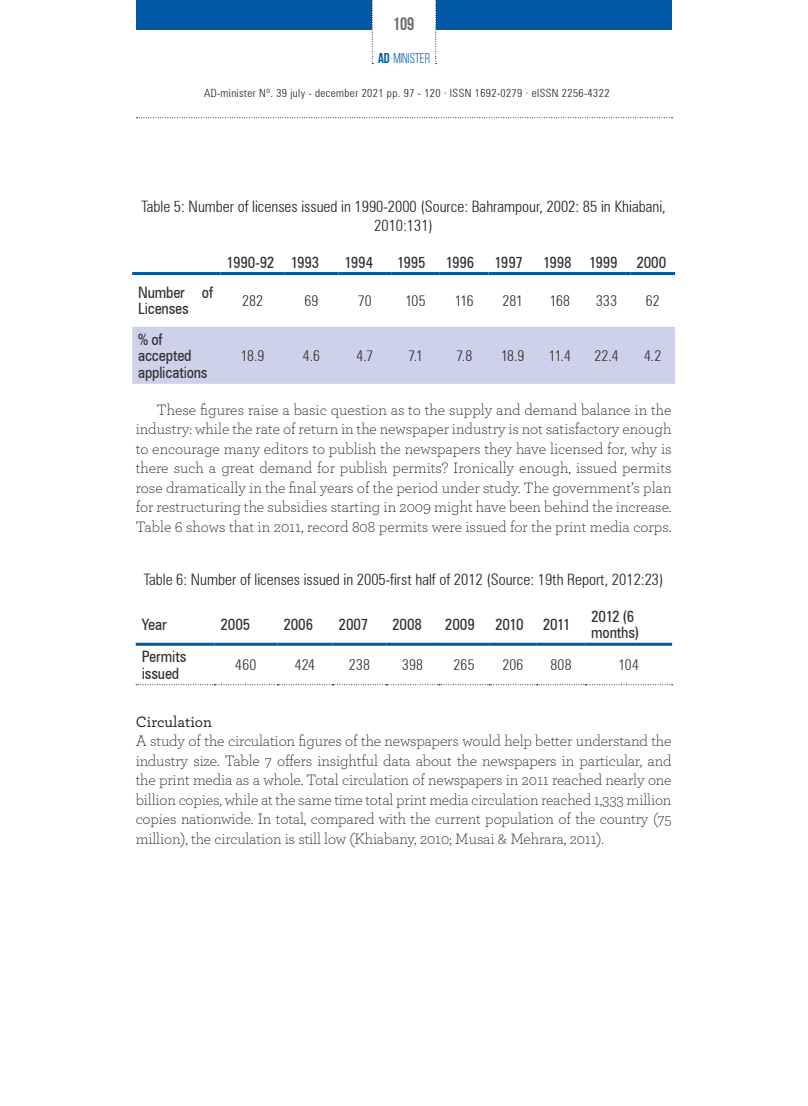
<style>
.page{position:relative;width:808px;height:1106px;background:#fff}
.page>*{position:absolute;margin:0;border:0;box-sizing:border-box;transform-origin:0 0}
.t1{font:700 18px "Bebas Neue";color:#6c6d70}
.Texto_corido_con_san{font:300 15.75px/19.5px "Archer Pro";color:#231f20;text-align:justify}
.Texto_corrido_sin_sa{font:300 15.75px/19.5px "Archer Pro";letter-spacing:-.01em;color:#231f20;text-align:justify}
.titulo_imagen-tablas{font:300 condensed 15.75px/18.9px "Zurich BT";color:#231f20;text-align:center}
.titulos_en_tabla{font:condensed 15.75px/16.5px "Zurich BT";letter-spacing:-.01em;color:#312f30}
.intertitulo{font:500 15.75px "Archer Pro";color:#231f20}
.texto_tabla{font:300 condensed 15px "Zurich BT";letter-spacing:.01em;color:#312f30}
.t2{font:14.25px "Bebas Neue";color:#0057a4}
.t3{font:300 condensed 11.25px "Zurich BT";letter-spacing:.035em;color:#231f20}
.s1{font-weight:700}
.s2{font-weight:300}
</style>
<div class="page">
<div style="left:136px;top:0;width:236px;height:30px;background:#0057a4"></div>
<svg style="left:435px;top:0;width:2px;height:64px"></svg>
<svg style="left:372px;top:0;width:1px;height:64px"></svg>
<div style="left:436px;top:0;width:236px;height:30px;background:#0057a4"></div>
<svg style="left:136px;top:117px;width:536px;height:1px"></svg>
<div style="left:132px;top:327px;width:543px;height:57px;background:#cdd1e9"></div>
<hr style="left:132px;top:272px;width:89px;height:3px;background:#0057a4">
<hr style="left:221px;top:272px;width:64px;height:3px;background:#0057a4">
<hr style="left:285px;top:272px;width:53px;height:3px;background:#0057a4">
<hr style="left:338px;top:272px;width:53px;height:3px;background:#0057a4">
<hr style="left:391px;top:272px;width:49px;height:3px;background:#0057a4">
<hr style="left:440px;top:272px;width:49px;height:3px;background:#0057a4">
<hr style="left:489px;top:272px;width:48px;height:3px;background:#0057a4">
<hr style="left:537px;top:272px;width:46px;height:3px;background:#0057a4">
<hr style="left:583px;top:272px;width:47px;height:3px;background:#0057a4">
<hr style="left:630px;top:272px;width:45px;height:3px;background:#0057a4">
<hr style="left:136px;top:642px;width:78px;height:3px;background:#0057a4">
<hr style="left:214px;top:642px;width:63px;height:3px;background:#0057a4">
<hr style="left:277px;top:642px;width:56px;height:3px;background:#0057a4">
<hr style="left:333px;top:642px;width:53px;height:3px;background:#0057a4">
<hr style="left:386px;top:642px;width:53px;height:3px;background:#0057a4">
<hr style="left:439px;top:642px;width:50px;height:3px;background:#0057a4">
<hr style="left:489px;top:642px;width:48px;height:3px;background:#0057a4">
<hr style="left:537px;top:642px;width:48px;height:3px;background:#0057a4">
<hr style="left:585px;top:642px;width:87px;height:3px;background:#0057a4">
<svg style="left:136px;top:684px;width:537px;height:1px"></svg>
<p class="t1" style="left:393px;top:14px;width:23px">109</p>
<p class="t2" style="left:378px;top:51px;width:54px"><span class="s1">AD</span><span class="s2">-</span>MINISTER</p>
<p class="t3" style="left:204px;top:86px;width:407px">AD-minister Nº. 39 july - december 2021 pp. 97 - 120 · ISSN 1692-0279 · eISSN 2256-4322</p>
<p class="titulo_imagen-tablas" style="left:141px;top:197px;width:526px">Table 5: Number of licenses issued in 1990-2000 (Source: Bahrampour, 2002: 85 in Khiabani,<br>2010:131)</p>
<p class="titulos_en_tabla" style="left:227px;top:253px;width:49px">1990-92</p>
<p class="titulos_en_tabla" style="left:291px;top:253px;width:30px">1993</p>
<p class="titulos_en_tabla" style="left:344px;top:253px;width:30px">1994</p>
<p class="titulos_en_tabla" style="left:397px;top:253px;width:30px">1995</p>
<p class="titulos_en_tabla" style="left:446px;top:253px;width:30px">1996</p>
<p class="titulos_en_tabla" style="left:495px;top:253px;width:30px">1997</p>
<p class="titulos_en_tabla" style="left:543px;top:253px;width:30px">1998</p>
<p class="titulos_en_tabla" style="left:589px;top:253px;width:30px">1999</p>
<p class="titulos_en_tabla" style="left:636px;top:253px;width:32px">2000</p>
<p class="titulos_en_tabla" style="left:138px;top:284px;width:76px">Number of<br>Licenses</p>
<p class="texto_tabla" style="left:242px;top:291px;width:22px">282</p>
<p class="texto_tabla" style="left:305px;top:291px;width:15px">69</p>
<p class="texto_tabla" style="left:358px;top:291px;width:15px">70</p>
<p class="texto_tabla" style="left:405px;top:291px;width:22px">105</p>
<p class="texto_tabla" style="left:455px;top:291px;width:21px">116</p>
<p class="texto_tabla" style="left:502px;top:291px;width:22px">281</p>
<p class="texto_tabla" style="left:550px;top:291px;width:22px">168</p>
<p class="texto_tabla" style="left:596px;top:291px;width:23px">333</p>
<p class="texto_tabla" style="left:646px;top:291px;width:15px">62</p>
<p class="titulos_en_tabla" style="left:138px;top:331px;width:71px">% of accepted applications</p>
<p class="texto_tabla" style="left:241px;top:346px;width:25px">18.9</p>
<p class="texto_tabla" style="left:303px;top:346px;width:19px">4.6</p>
<p class="texto_tabla" style="left:356px;top:346px;width:18px">4.7</p>
<p class="texto_tabla" style="left:408px;top:346px;width:16px">7.1</p>
<p class="texto_tabla" style="left:456px;top:346px;width:18px">7.8</p>
<p class="texto_tabla" style="left:501px;top:346px;width:25px">18.9</p>
<p class="texto_tabla" style="left:549px;top:346px;width:24px">11.4</p>
<p class="texto_tabla" style="left:594px;top:346px;width:26px">22.4</p>
<p class="texto_tabla" style="left:644px;top:346px;width:19px">4.2</p>
<p class="Texto_corido_con_san" style="left:136px;top:399px;width:537px;text-indent:21px">These figures raise a basic question as to the supply and demand balance in the industry: while the rate of return in the newspaper industry is not satisfactory enough to encourage many editors to publish the newspapers they have licensed for, why is there such a great demand for publish permits? Ironically enough, issued permits rose dramatically in the final years of the period under study. The government’s plan for restructuring the subsidies starting in 2009 might have been behind the increase.<br>Table 6 shows that in 2011, record 808 permits were issued for the print media corps.</p>
<p class="titulo_imagen-tablas" style="left:144px;top:570px;width:521px">Table 6: Number of licenses issued in 2005-first half of 2012 (Source: 19th Report, 2012:23)</p>
<p class="titulos_en_tabla" style="left:142px;top:616px;width:26px">Year</p>
<p class="titulos_en_tabla" style="left:220px;top:616px;width:31px">2005</p>
<p class="titulos_en_tabla" style="left:283px;top:616px;width:31px">2006</p>
<p class="titulos_en_tabla" style="left:339px;top:616px;width:31px">2007</p>
<p class="titulos_en_tabla" style="left:392px;top:616px;width:31px">2008</p>
<p class="titulos_en_tabla" style="left:445px;top:616px;width:31px">2009</p>
<p class="titulos_en_tabla" style="left:495px;top:616px;width:30px">2010</p>
<p class="titulos_en_tabla" style="left:543px;top:616px;width:29px">2011</p>
<p class="titulos_en_tabla" style="left:591px;top:607px;width:49px">2012 (6 months)</p>
<p class="titulos_en_tabla" style="left:142px;top:648px;width:46px">Permits issued</p>
<p class="texto_tabla" style="left:235px;top:655px;width:23px">460</p>
<p class="texto_tabla" style="left:295px;top:655px;width:22px">424</p>
<p class="texto_tabla" style="left:349px;top:655px;width:22px">238</p>
<p class="texto_tabla" style="left:402px;top:655px;width:22px">398</p>
<p class="texto_tabla" style="left:453px;top:655px;width:23px">265</p>
<p class="texto_tabla" style="left:502px;top:655px;width:23px">206</p>
<p class="texto_tabla" style="left:550px;top:655px;width:23px">808</p>
<p class="texto_tabla" style="left:618px;top:655px;width:22px">104</p>
<p class="intertitulo" style="left:136px;top:710px;width:78px">Circulation</p>
<p class="Texto_corrido_sin_sa" style="left:136px;top:730px;width:537px">A study of the circulation figures of the newspapers would help better understand the industry size. Table 7 offers insightful data about the newspapers in particular, and the print media as a whole. Total circulation of newspapers in 2011 reached nearly one billion copies, while at the same time total print media circulation reached 1,333 million copies nationwide. In total, compared with the current population of the country (75 million), the circulation is still low (Khiabany, 2010; Musai &amp; Mehrara, 2011).</p>
</div>
